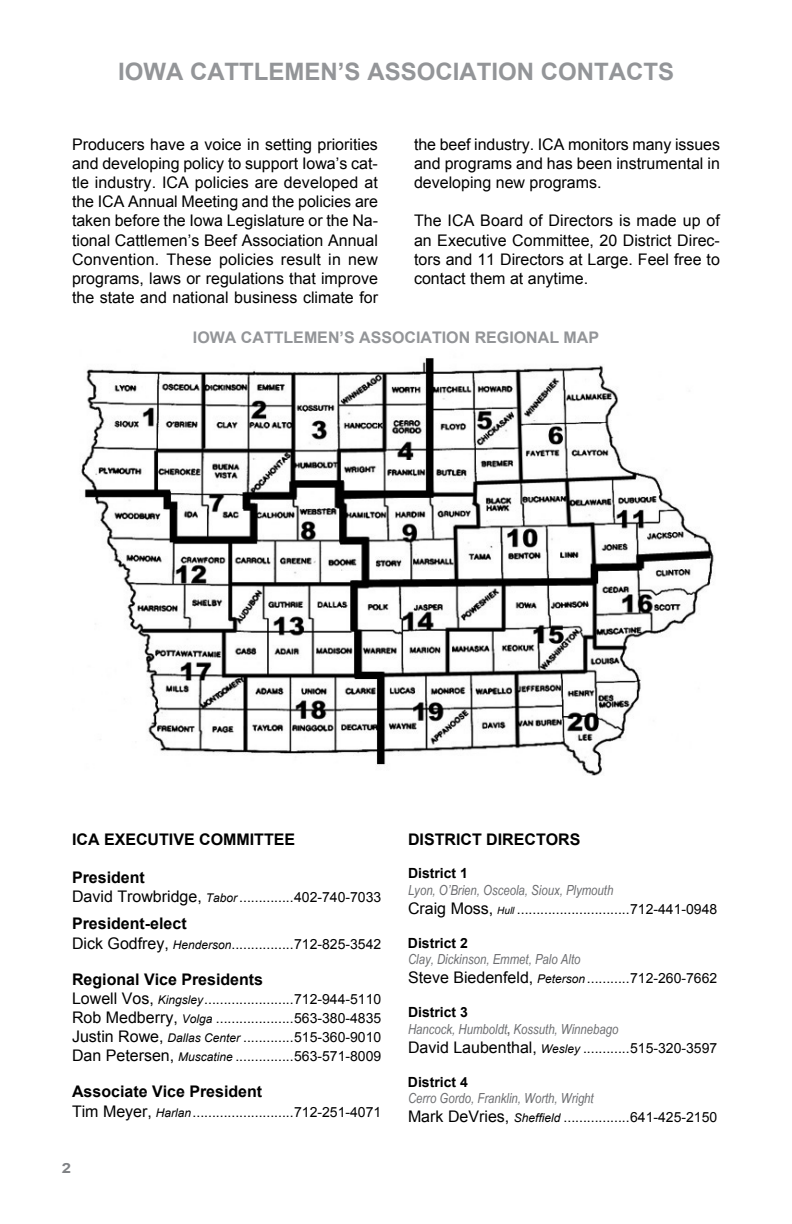
<style>
.page{position:relative;width:792px;height:1224px;background:#fff}
.page>*{position:absolute;margin:0;border:0;box-sizing:border-box;transform-origin:0 0}
.t1{font:700 24px "Arial";color:#939598}
.t2{font:16px/19.2px "Arial";color:#000;text-align:justify}
.t3{font:700 16px "Arial";color:#000}
.t4{font:700 16px "Arial";color:#939598}
.t5{font:14px/19.2px "Arial";color:#000;text-align:justify}
.t6{font:700 14px "Arial";color:#000}
.t7{font:700 14px "Arial";color:#808285;scale:1.2 1}
.t8{font:italic 13.8px "Arial Narrow";color:#6d6e71}
.s1{font-size:16px}
.s2{font-style:italic;font-size:12px}
.s3{font-style:italic;font-size:10px}
.s4{font-weight:700;font-style:normal}
</style>
<div class="page">
<img style="left:81px;top:358px;width:633px;height:418px">
<h1 class="t1" style="left:118px;top:58px;width:558px">IOWA CATTLEMEN’S ASSOCIATION CONTACTS</h1>
<p class="t2" style="left:72px;top:135px;width:308px">Producers have a voice in setting priorities and developing policy to support Iowa’s cat&shy;tle industry. ICA policies are developed at the ICA Annual Meeting and the policies are taken before the Iowa Legislature or the Na&shy;tional Cattlemen’s Beef Association Annual Convention. These policies result in new programs, laws or regulations that improve the state and national business climate for</p>
<p class="t2" style="left:414px;top:135px;width:308px">the beef industry. ICA monitors many issues and programs and has been instrumental in developing new programs.</p>
<p class="t2" style="left:414px;top:211px;width:307px">The ICA Board of Directors is made up of an Executive Committee, 20 District Direc&shy;tors and 11 Directors at Large. Feel free to contact them at anytime.</p>
<p class="t4" style="left:193px;top:329px;width:408px">IOWA CATTLEMEN’S ASSOCIATION REGIONAL MAP</p>
<p class="t3" style="left:72px;top:830px;width:225px">ICA EXECUTIVE COMMITTEE</p>
<p class="t3" style="left:72px;top:869px;width:74px">President</p>
<p class="t5" style="left:72px;top:888px;width:311px"><span class="s1">David Trowbridge,</span> <span class="s2">Tabor</span> ..............402-740-7033</p>
<p class="t3" style="left:72px;top:915px;width:116px">President-elect</p>
<p class="t5" style="left:72px;top:934px;width:311px"><span class="s1">Dick Godfrey,</span> <span class="s2">Henderson</span>................712-825-3542</p>
<p class="t3" style="left:72px;top:970px;width:193px">Regional Vice Presidents</p>
<p class="t5" style="left:72px;top:989px;width:311px"><span class="s1">Lowell Vos,</span> <span class="s2">Kingsley</span>.......................712-944-5110<br><span class="s1">Rob Medberry,</span> <span class="s2">Volga</span> ....................563-380-4835<br><span class="s1">Justin Rowe,</span> <span class="s2">Dallas Center</span> .............515-360-9010<br><span class="s1">Dan Petersen,</span> <span class="s2">Muscatine</span> ...............563-571-8009</p>
<p class="t3" style="left:72px;top:1083px;width:192px">Associate Vice President</p>
<p class="t5" style="left:72px;top:1102px;width:311px"><span class="s1">Tim Meyer,</span> <span class="s2">Harlan</span>..........................712-251-4071</p>
<p class="t7" style="left:62px;top:1160px;width:9px">2</p>
<p class="t3" style="left:408px;top:830px;width:174px">DISTRICT DIRECTORS</p>
<p class="t6" style="left:408px;top:866px;width:61px">District 1</p>
<p class="t8" style="left:408px;top:882px;width:207px">Lyon, O’Brien, Osceola, Sioux, Plymouth</p>
<p class="t5" style="left:408px;top:900px;width:311px"><span class="s1">Craig Moss,</span> <span class="s3">Hull</span> .............................712-441-0948</p>
<p class="t6" style="left:408px;top:935px;width:61px">District 2</p>
<p class="t8" style="left:408px;top:951px;width:174px">Clay, Dickinson, Emmet, Palo Alto</p>
<p class="t5" style="left:408px;top:969px;width:311px"><span class="s1">Steve Biedenfeld,</span> <span class="s2">Peterson</span>...........712-260-7662</p>
<p class="t6" style="left:408px;top:1004px;width:61px">District 3</p>
<p class="t8" style="left:408px;top:1021px;width:212px">Hancock, Humboldt<span class="s4">,</span> Kossuth, Winnebago</p>
<p class="t5" style="left:408px;top:1038px;width:311px"><span class="s1">David Laubenthal,</span> <span class="s2">Wesley</span> ............515-320-3597</p>
<p class="t6" style="left:408px;top:1074px;width:61px">District 4</p>
<p class="t8" style="left:408px;top:1090px;width:187px">Cerro Gordo, Franklin, Worth, Wright</p>
<p class="t5" style="left:408px;top:1108px;width:311px"><span class="s1">Mark DeVries,</span> <span class="s2">Sheffield</span> .................641-425-2150</p>
</div>
